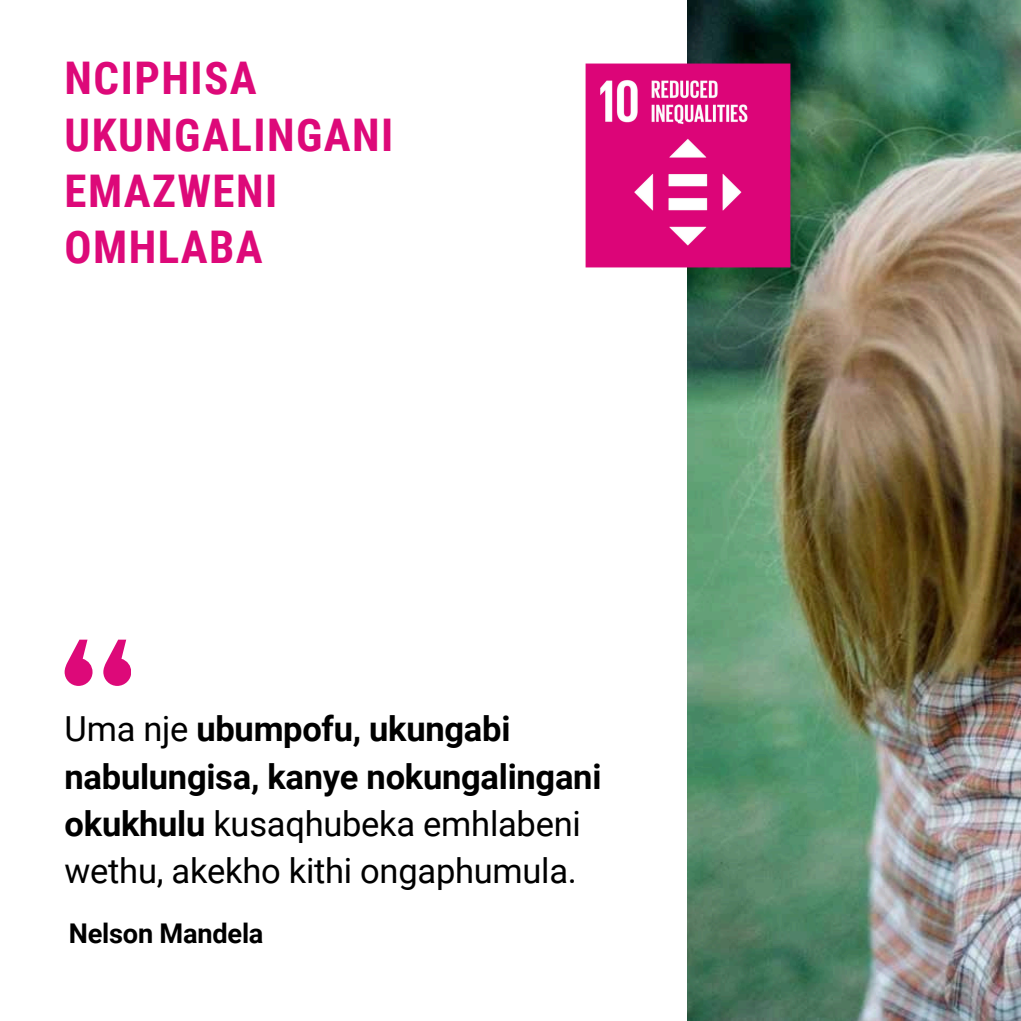
<style>
.page{position:relative;width:1021px;height:1021px;background:#fff}
.page>*{position:absolute;margin:0;border:0;box-sizing:border-box;transform-origin:0 0}
.t1{font:700 45px/56.2px "Roboto Condensed";letter-spacing:.03em;color:#dd0979}
.t2{font:700 34.5px/47.2px "Roboto";letter-spacing:-.01em;color:#000}
.t3{font:700 27.15px "Roboto";letter-spacing:-.01em;color:#000}
.s1{font-weight:400}
</style>
<div class="page">
<svg style="left:65px;top:639px;width:66px;height:47px"></svg>
<img style="left:687px;top:0;width:333px;height:1020px">
<img style="left:585px;top:56px;width:212px;height:219px">
<p class="t1" style="left:65px;top:51px;width:330px">NCIPHISA<br>UKUNGALINGANI<br>EMAZWENI<br>OMHLABA</p>
<h1 class="t2" style="left:65px;top:706px;width:538px"><span class="s1">Uma nje</span> ubumpofu, ukungabi nabulungisa, kanye nokungalingani okukhulu <span class="s1">kusaqhubeka emhlabeni wethu, akekho kithi ongaphumula.</span></h1>
<p class="t3" style="left:69px;top:917px;width:196px">Nelson Mandela</p>
</div>
